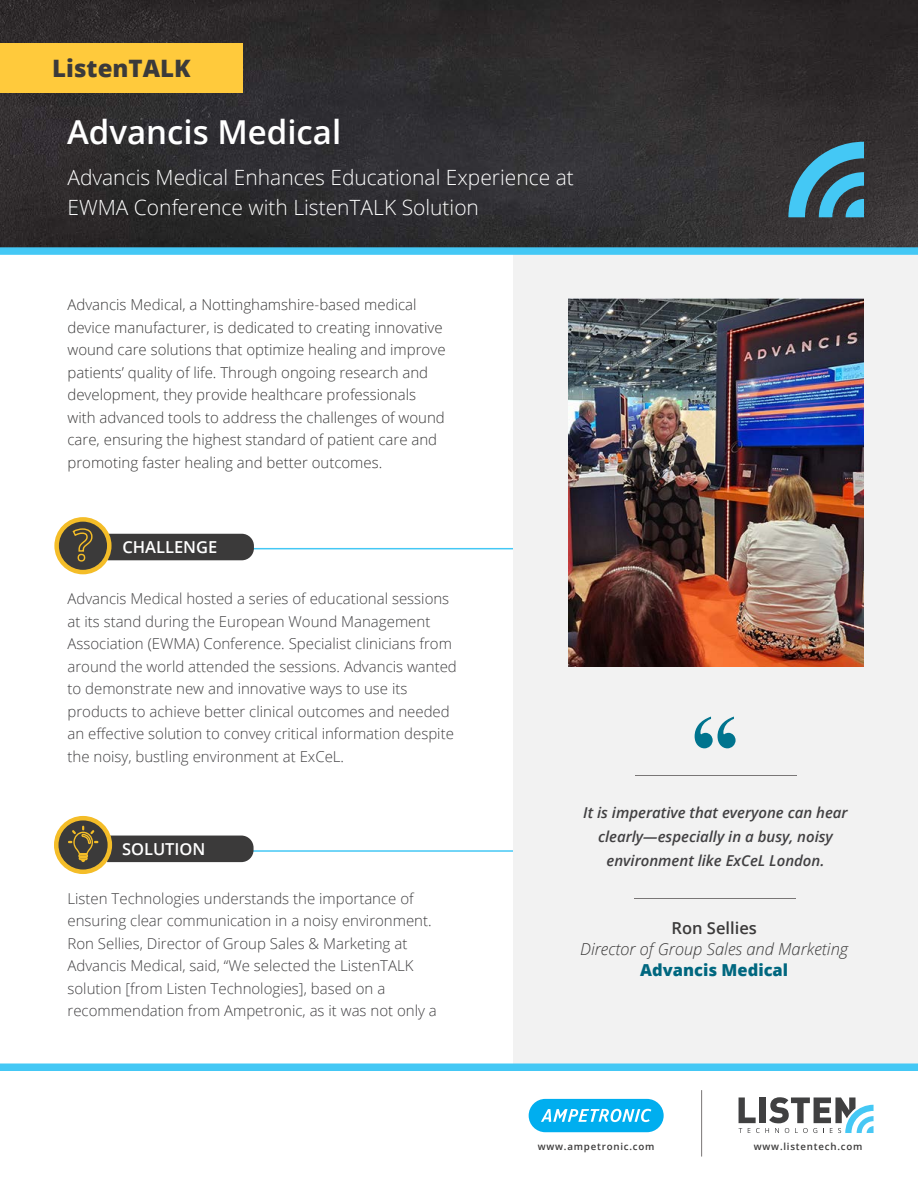
<style>
.page{position:relative;width:918px;height:1188px;background:#fff}
.page>*{position:absolute;margin:0;border:0;box-sizing:border-box;transform-origin:0 0}
.t1{font:700 97.5px "Times New Roman";color:#00748e}
.t2{font:600 43.05px "Open Sans";color:#3b3a3a}
.t3{font:600 33px "Open Sans";color:#fff}
.t4{font:800 24px "Open Sans";color:#3b3a3a}
.t5{font:300 21px/30px "Open Sans";color:#fff}
.t6{font:italic 300 16.5px "Open Sans";color:#3b3a3a}
.t7{font:600 16.5px "Open Sans";color:#fff}
.t8{font:800 16.5px "Open Sans";color:#00677f}
.t9{font:600 16.5px "Open Sans";color:#3b3a3a}
.t10{font:300 15px/22.5px "Open Sans";color:#414042}
.t11{font:300 15px/22.5px "Open Sans";color:#3b3a3a}
.t12{font:italic 600 15px/24px "Open Sans";color:#414042;text-align:center}
.t13{font:600 9.75px "Open Sans";letter-spacing:.08em;color:#3b3a3a}
</style>
<div class="page">
<div style="left:513px;top:255px;width:405px;height:813px;background:#f2f2f2"></div>
<img style="left:0;top:0;width:918px;height:247px">
<div style="left:0;top:247px;width:918px;height:8px;background:#44c8f5"></div>
<svg style="left:788px;top:142px;width:76px;height:75px"></svg>
<hr style="left:249px;top:548px;width:264px;height:1px;background:#44c8f5">
<div style="left:108px;top:534px;width:146px;height:26px;background:#3b3a3a"></div>
<div style="left:57px;top:519px;width:52px;height:53px;background:#3b3a3a;border-radius:50%"></div>
<div style="left:54px;top:517px;width:58px;height:57px;border:5px solid #f4bd28;border-radius:50%"></div>
<hr style="left:247px;top:850px;width:266px;height:2px;background:#44c8f5">
<div style="left:107px;top:836px;width:147px;height:26px;background:#3b3a3a"></div>
<svg style="left:56px;top:818px;width:54px;height:54px"></svg>
<div style="left:54px;top:816px;width:58px;height:58px;border:5px solid #f4bd28;border-radius:50%"></div>
<svg style="left:68px;top:826px;width:30px;height:36px"></svg>
<div style="left:0;top:1063px;width:918px;height:8px;background:#44c8f5"></div>
<hr style="left:701px;top:1090px;width:1px;height:67px;background:#797676">
<svg style="left:739px;top:1097px;width:135px;height:36px"></svg>
<div style="left:529px;top:1099px;width:135px;height:33px;background:#00aeef;border-radius:17px"></div>
<svg style="left:541px;top:1109px;width:110px;height:13px"></svg>
<img style="left:569px;top:298px;width:295px;height:369px">
<hr style="left:635px;top:775px;width:162px;height:1px;background:#797676">
<hr style="left:635px;top:898px;width:161px;height:1px;background:#797676">
<div style="left:0;top:43px;width:243px;height:50px;background:#ffca3c"></div>
<h3 class="t4" style="left:52px;top:59px;width:140px">ListenTALK</h3>
<h3 class="t3" style="left:67px;top:119px;width:276px">Advancis Medical</h3>
<h3 class="t5" style="left:67px;top:165px;width:508px">Advancis Medical Enhances Educational Experience at<br>EWMA Conference with ListenTALK Solution</h3>
<p class="t11" style="left:68px;top:295px;width:380px">Advancis Medical, a Nottinghamshire-based medical device manufacturer, is dedicated to creating innovative wound care solutions that optimize healing and improve patients’ quality of life. Through ongoing research and development, they provide healthcare professionals with advanced tools to address the challenges of wound care, ensuring the highest standard of patient care and promoting faster healing and better outcomes.</p>
<h2 class="t2" style="left:73px;top:528px;width:21px">?</h2>
<p class="t7" style="left:122px;top:540px;width:96px">CHALLENGE</p>
<p class="t10" style="left:68px;top:589px;width:391px">Advancis Medical hosted a series of educational sessions at its stand during the European Wound Management Association (EWMA) Conference. Specialist clinicians from around the world attended the sessions. Advancis wanted to demonstrate new and innovative ways to use its products to achieve better clinical outcomes and needed an effective solution to convey critical information despite the noisy, bustling environment at ExCeL.</p>
<p class="t7" style="left:122px;top:842px;width:85px">SOLUTION</p>
<p class="t10" style="left:68px;top:889px;width:371px">Listen Technologies understands the importance of ensuring clear communication in a noisy environment.<br>Ron Sellies, Director of Group Sales &amp; Marketing at Advancis Medical, said, “We selected the ListenTALK solution [from Listen Technologies], based on a recommendation from Ampetronic, as it was not only a</p>
<h1 class="t1" style="left:691px;top:692px;width:50px">“</h1>
<p class="t12" style="left:583px;top:802px;width:266px">It is imperative that everyone can hear clearly—especially in a busy, noisy environment like ExCeL London.</p>
<p class="t9" style="left:672px;top:922px;width:87px">Ron Sellies</p>
<p class="t6" style="left:580px;top:943px;width:270px">Director of Group Sales and Marketing</p>
<p class="t8" style="left:640px;top:964px;width:149px">Advancis Medical</p>
<p class="t13" style="left:538px;top:1143px;width:118px">www.ampetronic.com</p>
<p class="t13" style="left:754px;top:1143px;width:110px">www.listentech.com</p>
</div>
